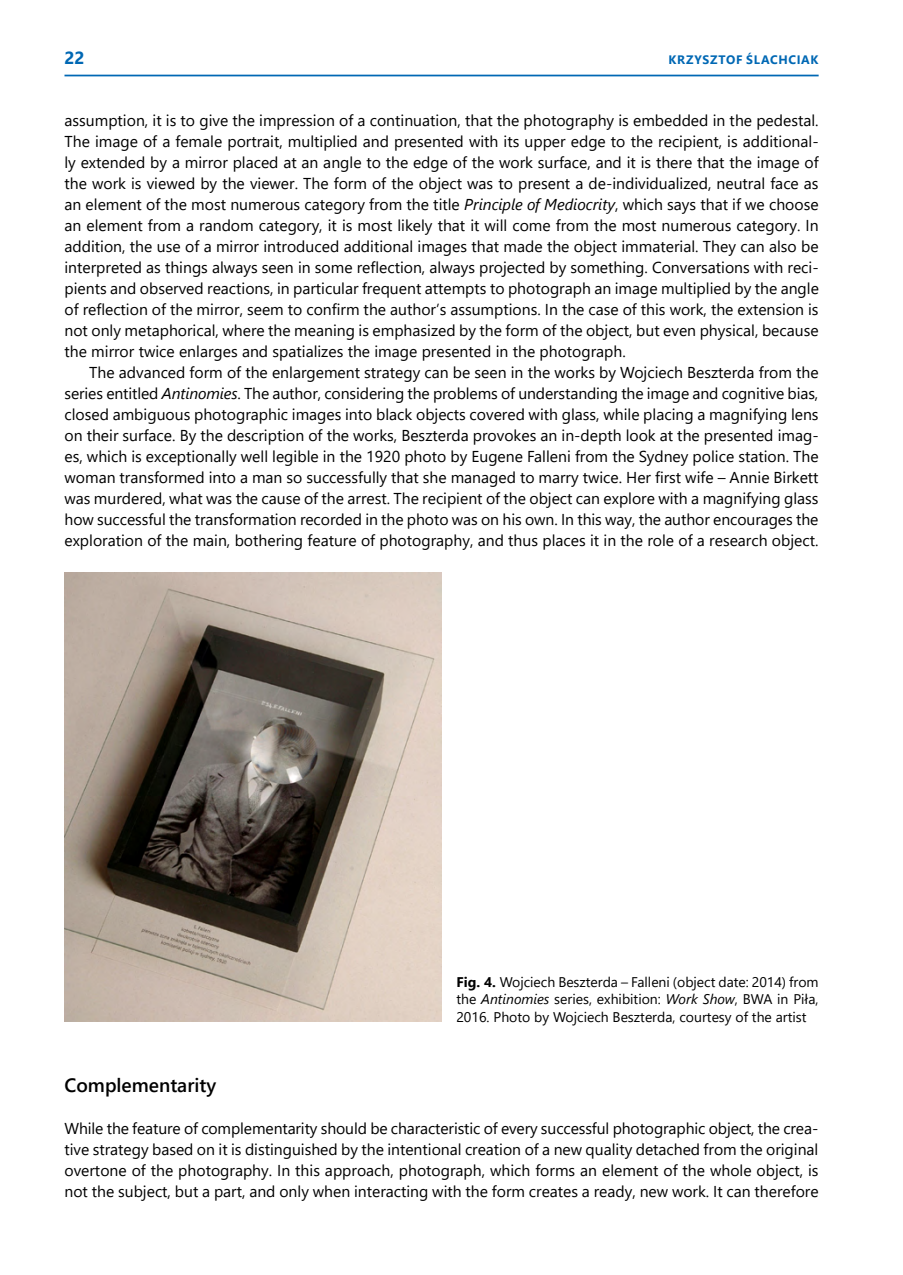
<style>
.page{position:relative;width:903px;height:1275px;background:#fff}
.page>*{position:absolute;margin:0;border:0;box-sizing:border-box;transform-origin:0 0}
.t1{font:600 19.25px "Segoe UI";color:#000}
.t2{font:700 17.5px "Segoe UI";color:#0068b4}
.t3{font:15.75px/21px "Segoe UI";color:#000;text-align:justify}
.t4{font:14px/17.5px "Segoe UI";color:#000;text-align:justify}
.t5{font:700 12.25px "Segoe UI";letter-spacing:.06em;color:#0068b4}
.s1{font-style:italic}
.s2{font-weight:700}
</style>
<div class="page">
<hr style="left:64px;top:75px;width:755px;height:1px;background:#0068b4">
<img style="left:64px;top:573px;width:377px;height:449px">
<p class="t2" style="left:64px;top:42px;width:21px">22</p>
<p class="t5" style="left:668px;top:49px;width:143px">KRZYSZTOF ŚLACHCIAK</p>
<p class="t3" style="left:64px;top:109px;width:756px">assumption, it is to give the impression of a continuation, that the photography is embedded in the pedestal.<br>The image of a female portrait, multiplied and presented with its upper edge to the recipient, is additional&shy;ly extended by a mirror placed at an angle to the edge of the work surface, and it is there that the image of the work is viewed by the viewer. The form of the object was to present a de-individualized, neutral face as an element of the most numerous category from the title <span class="s1">Principle of Mediocrity</span>, which says that if we choose an element from a random category, it is most likely that it will come from the most numerous category. In addition, the use of a mirror introduced additional images that made the object immaterial. They can also be interpreted as things always seen in some reflection, always projected by something. Conversations with reci&shy;pients and observed reactions, in particular frequent attempts to photograph an image multiplied by the angle of reflection of the mirror, seem to confirm the author’s assumptions. In the case of this work, the extension is not only metaphorical, where the meaning is emphasized by the form of the object, but even physical, because the mirror twice enlarges and spatializes the image presented in the photograph.</p>
<p class="t3" style="left:64px;top:360px;width:756px;text-indent:25px">The advanced form of the enlargement strategy can be seen in the works by Wojciech Beszterda from the series entitled <span class="s1">Antinomies</span>. The author, considering the problems of understanding the image and cognitive bias, closed ambiguous photographic images into black objects covered with glass, while placing a magnifying lens on their surface. By the description of the works, Beszterda provokes an in-depth look at the presented imag&shy;es, which is exceptionally well legible in the 1920 photo by Eugene Falleni from the Sydney police station. The woman transformed into a man so successfully that she managed to marry twice. Her first wife – Annie Birkett was murdered, what was the cause of the arrest. The recipient of the object can explore with a magnifying glass how successful the transformation recorded in the photo was on his own. In this way, the author encourages the exploration of the main, bothering feature of photography, and thus places it in the role of a research object.</p>
<p class="t4" style="left:456px;top:972px;width:364px"><span class="s2">FIG. 4.</span> Wojciech Beszterda – Falleni (object date: 2014) from the <span class="s1">Antinomies</span> series, exhibition: <span class="s1">Work Show</span>, BWA in Piła, 2016. Photo by Wojciech Beszterda, courtesy of the artist</p>
<p class="t1" style="left:64px;top:1067px;width:153px">Complementarity</p>
<p class="t3" style="left:64px;top:1117px;width:756px">While the feature of complementarity should be characteristic of every successful photographic object, the crea&shy;tive strategy based on it is distinguished by the intentional creation of a new quality detached from the original overtone of the photography. In this approach, photograph, which forms an element of the whole object, is not the subject, but a part, and only when interacting with the form creates a ready, new work. It can therefore</p>
</div>
